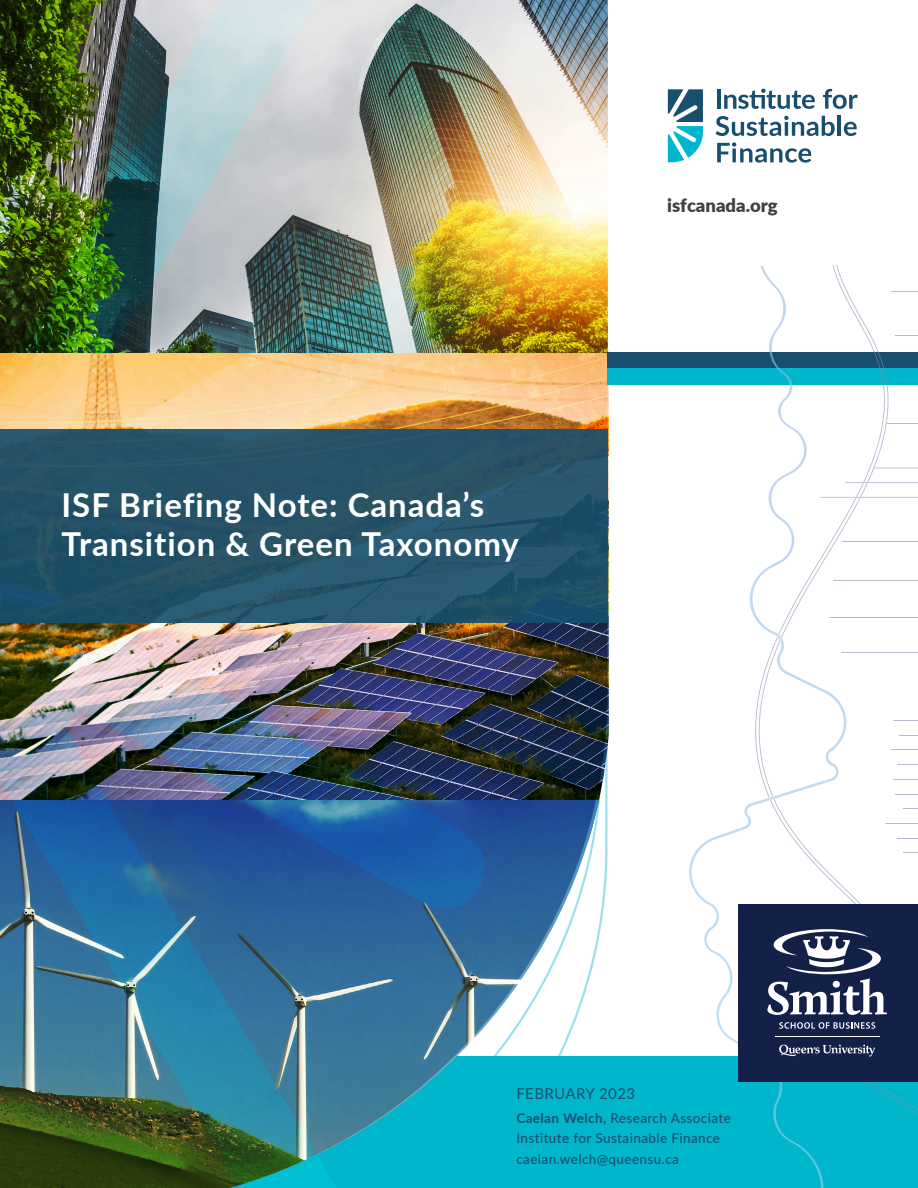
<style>
.page{position:relative;width:918px;height:1188px;background:#fff}
.page>*{position:absolute;margin:0;border:0;box-sizing:border-box;transform-origin:0 0}
.t1{font:700 33px/39.6px "Lato";letter-spacing:.03em;color:#fff}
.t2{font:900 18.45px "Lato";color:#404043}
.t3{font:15px "Lato";letter-spacing:.03em;color:#184f6e}
.t4{font:500 13.5px/20.2px "Lato";letter-spacing:.03em;color:#184f6e}
.s1{font-weight:700}
</style>
<div class="page">
<div style="left:0;top:1056px;width:918px;height:132px;background:#00b6cd"></div>
<img style="left:0;top:0;width:609px;height:1188px">
<svg style="left:0;top:429px;width:607px;height:194px;background:#245369"></svg>
<div style="left:608px;top:352px;width:310px;height:16px;background:#184f6e"></div>
<div style="left:608px;top:368px;width:310px;height:17px;background:#00b6cd"></div>
<svg style="left:738px;top:853px;width:86px;height:335px"></svg>
<svg style="left:758px;top:1170px;width:66px;height:1px"></svg>
<img style="left:774px;top:1090px;width:8px;height:18px">
<img style="left:727px;top:1037px;width:12px;height:17px">
<img style="left:689px;top:853px;width:9px;height:14px">
<svg style="left:694px;top:265px;width:224px;height:588px"></svg>
<svg style="left:668px;top:89px;width:35px;height:73px"></svg>
<hr style="left:717px;top:89px;width:4px;height:20px;background:#184f6e">
<svg style="left:724px;top:89px;width:91px;height:20px"></svg>
<svg style="left:823px;top:89px;width:35px;height:20px"></svg>
<svg style="left:716px;top:116px;width:119px;height:20px"></svg>
<hr style="left:838px;top:116px;width:3px;height:20px;background:#184f6e">
<svg style="left:844px;top:122px;width:13px;height:14px"></svg>
<svg style="left:717px;top:142px;width:94px;height:21px"></svg>
<div style="left:739px;top:904px;width:179px;height:178px;background:#132048"></div>
<svg style="left:779px;top:1045px;width:96px;height:12px"></svg>
<svg style="left:689px;top:867px;width:198px;height:170px"></svg>
<h1 class="t1" style="left:62px;top:484px;width:459px">ISF Briefing Note: Canada’s<br>Transition &amp; Green Taxonomy</h1>
<h2 class="t2" style="left:667px;top:191px;width:112px">isfcanada.org</h2>
<p class="t3" style="left:516px;top:1083px;width:120px">FEBRUARY 2023</p>
<p class="t4" style="left:516px;top:1108px;width:216px"><span class="s1">Caelan Welch,</span> Research Associate<br>Institute for Sustainable Finance caelan.welch@queensu.ca</p>
</div>
